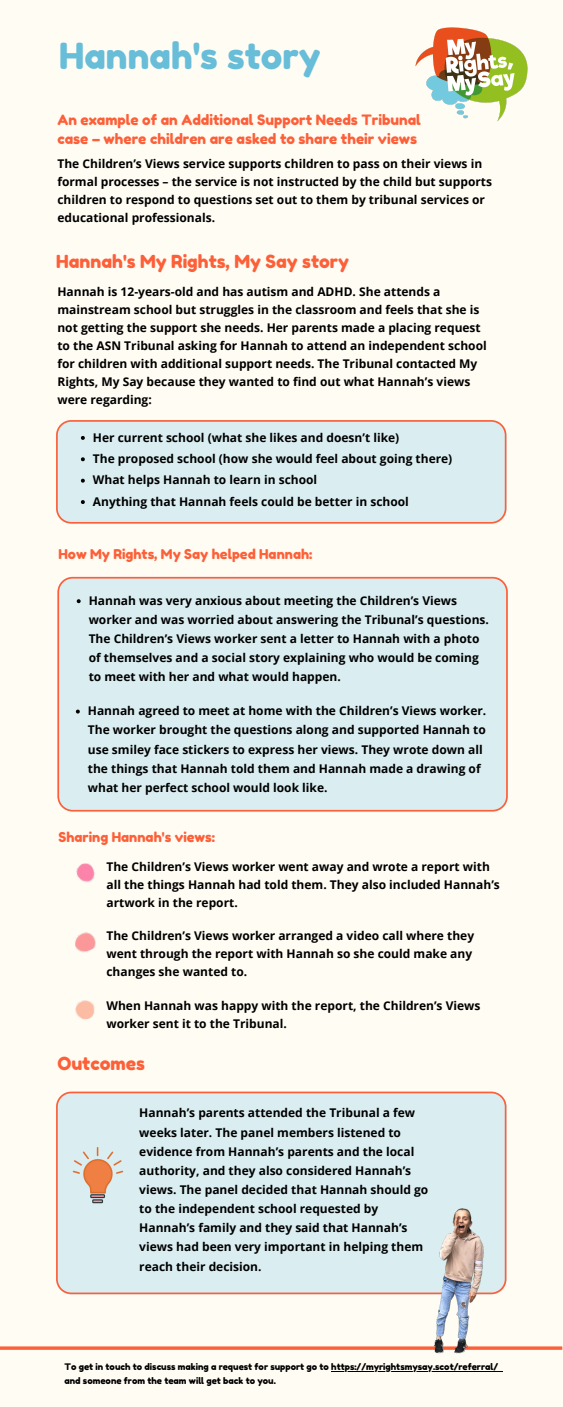
<style>
.page{position:relative;width:563px;height:1407px;background:#fff}
.page>*{position:absolute;margin:0;border:0;box-sizing:border-box;transform-origin:0 0}
.t1{font:36px "Fredoka One";color:#68bdd8}
.t2{font:18px "Fredoka One";color:#fd5f38}
.t3{font:14.25px/19.6px "Fredoka One";color:#fd5f38}
.t4{font:13.5px "Fredoka One";color:#fd5f38}
.t5{font:700 12px/19.1px "Open Sans";color:#000}
.t6{font:9px/14.1px "Fredoka One";color:#000}
</style>
<div class="page">
<div style="left:0;top:0;width:562px;height:1406px;background:#fffcf3"></div>
<img style="left:415px;top:27px;width:113px;height:95px">
<svg style="left:0;top:1346px;width:562px;height:3px;background:#fd7552"></svg>
<div style="left:57px;top:577px;width:450px;height:234px;background:#daeef2"></div>
<svg style="left:77px;top:599px;width:4px;height:4px"></svg>
<svg style="left:76px;top:709px;width:4px;height:4px"></svg>
<hr style="left:331px;top:1370px;width:171px;height:1px;background:#000">
<div style="left:56px;top:1091px;width:450px;height:203px;background:#daeef2"></div>
<img style="left:66px;top:1145px;width:61px;height:62px">
<img style="left:429px;top:1205px;width:56px;height:148px">
<div style="left:56px;top:420px;width:450px;height:103px;background:#daeef2"></div>
<svg style="left:81px;top:436px;width:4px;height:4px"></svg>
<svg style="left:81px;top:457px;width:4px;height:4px"></svg>
<svg style="left:81px;top:478px;width:4px;height:4px"></svg>
<svg style="left:81px;top:500px;width:4px;height:4px"></svg>
<img style="left:75px;top:863px;width:21px;height:157px">
<h1 class="t1" style="left:59px;top:34px;width:263px">Hannah's story</h1>
<p class="t3" style="left:57px;top:109px;width:365px">An example of an Additional Support Needs Tribunal case – where children are asked to share their views</p>
<p class="t5" style="left:57px;top:154px;width:436px;line-height:18px">The Children’s Views service supports children to pass on their views in formal processes – the service is not instructed by the child but supports children to respond to questions set out to them by tribunal services or educational professionals.</p>
<h2 class="t2" style="left:56px;top:250px;width:294px">Hannah's My Rights, My Say story</h2>
<p class="t5" style="left:57px;top:282px;width:430px;line-height:18px">Hannah is 12-years-old and has autism and ADHD. She attends a mainstream school but struggles in the classroom and feels that she is not getting the support she needs. Her parents made a placing request to the ASN Tribunal asking for Hannah to attend an independent school for children with additional support needs. The Tribunal contacted My Rights, My Say because they wanted to find out what Hannah’s views were regarding:</p>
<p class="t5" style="left:93px;top:426px;width:361px;line-height:21.4px">Her current school (what she likes and doesn’t like)<br>The proposed school (how she would feel about going there)<br>What helps Hannah to learn in school<br>Anything that Hannah feels could be better in school</p>
<p class="t4" style="left:58px;top:545px;width:255px">How My Rights, My Say helped Hannah:</p>
<p class="t5" style="left:89px;top:590px;width:401px">Hannah was very anxious about meeting the Children’s Views worker and was worried about answering the Tribunal’s questions.<br>The Children’s Views worker sent a letter to Hannah with a photo of themselves and a social story explaining who would be coming to meet with her and what would happen.</p>
<p class="t5" style="left:88px;top:701px;width:400px">Hannah agreed to meet at home with the Children’s Views worker.<br>The worker brought the questions along and supported Hannah to use smiley face stickers to express her views. They wrote down all the things that Hannah told them and Hannah made a drawing of what her perfect school would look like.</p>
<p class="t4" style="left:58px;top:828px;width:158px">Sharing Hannah's views:</p>
<p class="t5" style="left:106px;top:857px;width:395px;line-height:18px">The Children’s Views worker went away and wrote a report with all the things Hannah had told them. They also included Hannah’s artwork in the report.</p>
<p class="t5" style="left:106px;top:926px;width:369px;line-height:18px">The Children’s Views worker arranged a video call where they went through the report with Hannah so she could make any changes she wanted to.</p>
<p class="t5" style="left:106px;top:996px;width:375px;line-height:18px">When Hannah was happy with the report, the Children’s Views worker sent it to the Tribunal.</p>
<h2 class="t2" style="left:57px;top:1052px;width:89px">Outcomes</h2>
<p class="t5" style="left:139px;top:1103px;width:290px">Hannah’s parents attended the Tribunal a few weeks later. The panel members listened to evidence from Hannah’s parents and the local authority, and they also considered Hannah’s views. The panel decided that Hannah should go to the independent school requested by Hannah’s family and they said that Hannah’s views had been very important in helping them reach their decision.</p>
<p class="t6" style="left:64px;top:1359px;width:435px">To get in touch to discuss making a request for support go to https://myrightsmysay.scot/referral/ and someone from the team will get back to you.</p>
</div>
